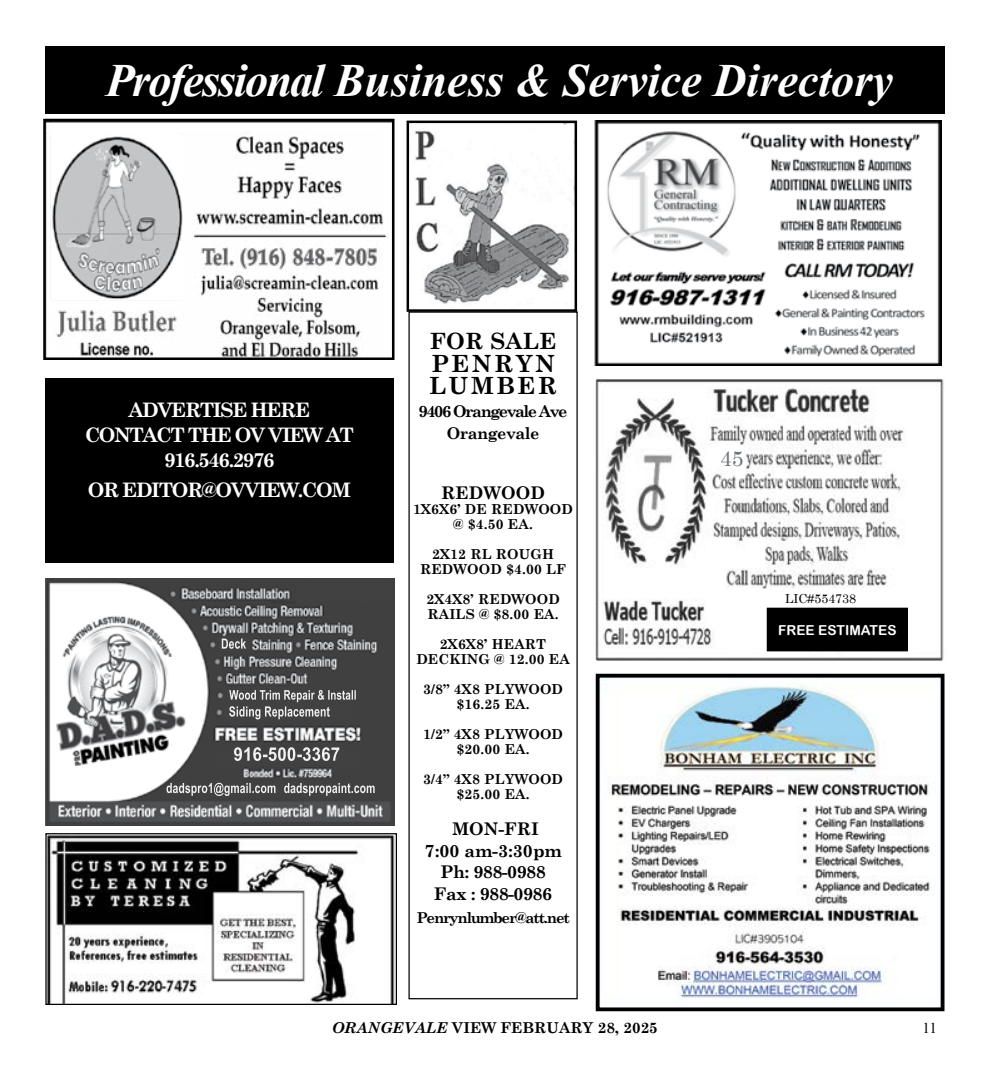
<style>
.page{position:relative;width:990px;height:1080px;background:#fff}
.page>*{position:absolute;margin:0;border:0;box-sizing:border-box;transform-origin:0 0}
.t1{font:italic 700 46.25px "Times New Roman";color:#fff}
.t2{font:700 23.75px/22.5px "Century Schoolbook";letter-spacing:.1em;color:#000}
.t3{font:700 22.5px "Century Schoolbook";color:#000}
.t4{font:21.25px "Century Schoolbook";color:#6a747b}
.t5{font:700 20px "Century Schoolbook";letter-spacing:-.07em;color:#fff}
.t6{font:700 17.5px "Century Schoolbook";letter-spacing:-.03em;color:#000}
.t7{font:700 16.25px/22.5px "Century Schoolbook";letter-spacing:-.09em;color:#000;text-align:center}
.t8{font:700 15px "Century Schoolbook";color:#000}
.t9{font:15px "Times New Roman";color:#000}
.t10{font:700 13.75px/30px "Century Schoolbook";letter-spacing:.01em;color:#000}
.t11{font:13.75px "Arial Rounded MT Bold";color:#fff}
.t12{font:12.5px "Century Schoolbook";color:#000}
.s1{font-style:italic}
</style>
<div class="page">
<div style="left:45px;top:378px;width:349px;height:184px;background:#000"></div>
<div style="left:45px;top:46px;width:899px;height:68px;background:#000"></div>
<img style="left:415px;top:124px;width:159px;height:180px">
<div style="left:407px;top:121px;width:170px;height:191px;border:2px solid #000"></div>
<img style="left:594px;top:121px;width:347px;height:245px">
<img style="left:596px;top:379px;width:348px;height:281px">
<div style="left:767px;top:608px;width:140px;height:43px;background:#000"></div>
<div style="left:722px;top:445px;width:22px;height:24px;background:#fff"></div>
<img style="left:46px;top:578px;width:348px;height:248px">
<img style="left:47px;top:835px;width:348px;height:168px">
<div style="left:45px;top:833px;width:352px;height:172px;border:1px solid #000"></div>
<img style="left:607px;top:685px;width:326px;height:313px">
<div style="left:596px;top:674px;width:348px;height:337px;border:4px solid #000"></div>
<img style="left:46px;top:122px;width:346px;height:235px">
<div style="left:43px;top:119px;width:352px;height:241px;border:2px solid #000"></div>
<h1 class="t1" style="left:106px;top:48px;width:789px">Professional Business &amp; Service Directory</h1>
<h3 class="t5" style="left:128px;top:395px;width:45px">ADVER</h3>
<h3 class="t5" style="left:200px;top:395px;width:66px">TISE HERE</h3>
<h3 class="t5" style="left:85px;top:420px;width:271px">CONTACT THE OV VIEW AT</h3>
<h3 class="t5" style="left:164px;top:445px;width:112px">916.546.2976</h3>
<h3 class="t5" style="left:88px;top:475px;width:263px">OR EDITOR@OVVIEW.COM</h3>
<h3 class="t3" style="left:430px;top:323px;width:126px">FOR SALE</h3>
<h2 class="t2" style="left:429px;top:351px;width:129px">PENRYN<br>LUMBER</h2>
<p class="t7" style="left:419px;top:399px;width:151px">9406 ORANGEVALE AVE<br>ORANGEVALE</p>
<p class="t6" style="left:441px;top:479px;width:44px">REDWOOD</p>
<p class="t10" style="left:453px;top:501px;width:81px;line-height:15px;text-indent:-40px">1X6X6’ DE REDWOOD @ $4.50 EA.</p>
<p class="t10" style="left:420px;top:546px;width:135px;line-height:15px;text-indent:12px">2X12 RL ROUGH<br>REDWOOD</p>
<p class="t10" style="left:426px;top:553px;width:131px;text-indent:80px">$4.00 LF<br>2X4X8’ REDWOOD</p>
<p class="t10" style="left:427px;top:598px;width:133px;text-align:center">RAILS @ $8.00 EA.<br>2X6X8’ HEART</p>
<p class="t10" style="left:416px;top:643px;width:55px">DECKING</p>
<p class="t10" style="left:423px;top:643px;width:148px;text-indent:71px">@ 12.00 EA<br>3/8” 4X8 PLYWOOD</p>
<p class="t10" style="left:423px;top:688px;width:108px;text-align:right">$16.25 EA.<br>1/2” 4X8 PLYWOOD</p>
<p class="t10" style="left:423px;top:733px;width:108px;text-align:right">$20.00 EA.<br>3/4” 4X8 PLYWOOD</p>
<p class="t10" style="left:457px;top:778px;width:75px">$25.00 EA.</p>
<p class="t6" style="left:452px;top:815px;width:17px">MON</p>
<p class="t6" style="left:498px;top:815px;width:41px">-FRI</p>
<p class="t6" style="left:425px;top:837px;width:138px">7:00 AM-3:30PM</p>
<p class="t6" style="left:440px;top:858px;width:107px">PH: 988-0988</p>
<p class="t6" style="left:434px;top:880px;width:120px">FAX : 988-0986</p>
<p class="t8" style="left:416px;top:906px;width:155px">PENRYNLUMBER@ATT.NET</p>
<h3 class="t4" style="left:720px;top:440px;width:25px">45</h3>
<p class="t12" style="left:785px;top:588px;width:73px">Lic#554738</p>
<p class="t11" style="left:778px;top:622px;width:120px">FREE ESTIMATES</p>
<p class="t8" style="left:332px;top:1016px;width:327px"><span class="s1">ORANGEVALE</span> VIEW FEBRUARY 28, 2025</p>
<p class="t9" style="left:922px;top:1017px;width:16px">11</p>
</div>
